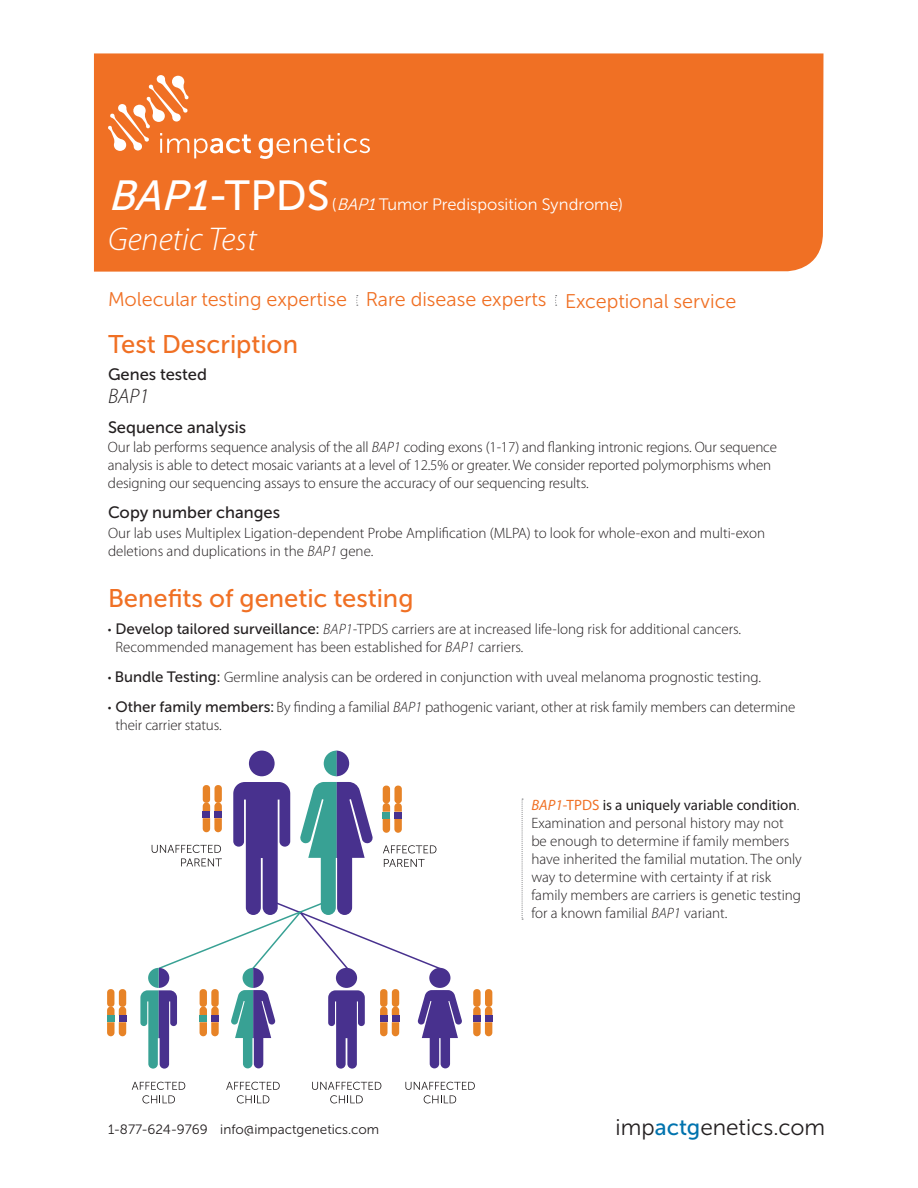
<style>
.page{position:relative;width:918px;height:1188px;background:#fff}
.page>*{position:absolute;margin:0;border:0;box-sizing:border-box;transform-origin:0 0}
.t1{font:42px "Museo Sans Cyrl 500";color:#fff}
.t2{font:italic 300 33px "Myriad Pro";color:#fff}
.t3{font:25.5px "Museo Sans Cyrl 500";color:#f07024}
.t4{font:22.65px "Museo Sans Cyrl 300";color:#231f20}
.t5{font:italic 300 21px "Myriad Pro";color:#231f20}
.t6{font:19.8px "Museo Sans Cyrl 300";color:#f07024}
.t7{font:16.5px "Museo Sans Cyrl 500";color:#231f20}
.t8{font:16.5px "Museo Sans Cyrl 300";color:#fff}
.t9{font:300 15px/18px "Myriad Pro";color:#231f20}
.t10{font:13.5px "Museo Sans Cyrl 300";color:#231f20}
.s1{font-style:italic}
.s2{font-family:"Museo Sans Cyrl 500";font-weight:400}
.s3{font-weight:400;font-style:italic;color:#f07024}
.s4{font-weight:400;color:#f07024}
.s5{font-weight:400}
.s6{font-family:"Museo Sans Cyrl 500";color:#0073ae}
</style>
<div class="page">
<svg style="left:249px;top:751px;width:26px;height:25px"></svg>
<svg style="left:324px;top:751px;width:25px;height:25px"></svg>
<div style="left:485px;top:1015px;width:7px;height:7px;background:#48318e"></div>
<svg style="left:473px;top:1007px;width:19px;height:8px"></svg>
<svg style="left:473px;top:1022px;width:19px;height:14px"></svg>
<div style="left:473px;top:1015px;width:8px;height:7px;background:#48318e"></div>
<div style="left:473px;top:989px;width:8px;height:18px;background:#e78327;border-radius:3px"></div>
<div style="left:485px;top:989px;width:7px;height:18px;background:#e78327;border-radius:3px"></div>
<div style="left:119px;top:1015px;width:7px;height:7px;background:#48318e"></div>
<svg style="left:107px;top:1007px;width:19px;height:8px"></svg>
<svg style="left:107px;top:1022px;width:19px;height:14px"></svg>
<div style="left:107px;top:1015px;width:8px;height:7px;background:#38a194"></div>
<div style="left:107px;top:989px;width:7px;height:18px;background:#e78327;border-radius:3px"></div>
<div style="left:119px;top:989px;width:7px;height:18px;background:#e78327;border-radius:3px"></div>
<svg style="left:140px;top:782px;width:322px;height:287px"></svg>
<svg style="left:312px;top:1082px;width:69px;height:21px"></svg>
<svg style="left:405px;top:1082px;width:70px;height:21px"></svg>
<svg style="left:226px;top:1082px;width:54px;height:21px"></svg>
<svg style="left:132px;top:1082px;width:53px;height:21px"></svg>
<div style="left:94px;top:53px;width:730px;height:219px;background:#f07024"></div>
<svg style="left:108px;top:75px;width:143px;height:83px;background:#f28544"></svg>
<svg style="left:259px;top:133px;width:111px;height:26px;background:#f28d50"></svg>
<svg style="left:356px;top:295px;width:2px;height:11px"></svg>
<svg style="left:555px;top:295px;width:2px;height:11px"></svg>
<svg style="left:522px;top:799px;width:1px;height:121px"></svg>
<h1 class="t1" style="left:108px;top:173px;width:223px"><span class="s1">BAP1</span>-TPDS</h1>
<p class="t8" style="left:332px;top:196px;width:292px">(<span class="s1">BAP1</span>Tumor Predisposition Syndrome)</p>
<h2 class="t2" style="left:108px;top:221px;width:150px">Genetic Test</h2>
<h3 class="t6" style="left:108px;top:289px;width:630px">Molecular testing expertise Rare disease experts Exceptional service</h3>
<h3 class="t3" style="left:108px;top:331px;width:192px">Test Description</h3>
<p class="t7" style="left:108px;top:366px;width:101px">Genes tested</p>
<h3 class="t5" style="left:108px;top:385px;width:43px">BAP1</h3>
<p class="t7" style="left:108px;top:418px;width:140px">Sequence analysis</p>
<p class="t9" style="left:108px;top:439px;width:671px">Our lab performs sequence analysis of the all <span class="s1">BAP1</span> coding exons (1-17) and flanking intronic regions. Our sequence analysis is able to detect mosaic variants at a level of 12.5% or greater. We consider reported polymorphisms when designing our sequencing assays to ensure the accuracy of our sequencing results.</p>
<p class="t7" style="left:108px;top:504px;width:174px">Copy number changes</p>
<p class="t9" style="left:108px;top:524px;width:659px">Our lab uses Multiplex Ligation-dependent Probe Amplification (MLPA) to look for whole-exon and multi-exon deletions and duplications in the <span class="s1">BAP1</span> gene.</p>
<h3 class="t3" style="left:108px;top:584px;width:307px">Benefits of genetic testing</h3>
<p class="t9" style="left:115px;top:620px;width:627px;text-indent:-8px">• <span class="s2">Develop tailored surveillance:</span> <span class="s1">BAP1-</span>TPDS carriers are at increased life-long risk for additional cancers.<br>Recommended management has been established for <span class="s1">BAP1</span> carriers<span class="s1">.</span></p>
<p class="t9" style="left:108px;top:668px;width:654px">• <span class="s2">Bundle Testing:</span> Germline analysis can be ordered in conjunction with uveal melanoma prognostic testing.</p>
<p class="t9" style="left:115px;top:698px;width:681px;text-indent:-8px">• <span class="s2">Other family members:</span> By finding a familial <span class="s1">BAP1</span> pathogenic variant, other at risk family members can determine their carrier status.</p>
<p class="t9" style="left:531px;top:796px;width:272px"><span class="s3">BAP1</span><span class="s4">-TPDS</span> <span class="s5">is a uniquely variable condition</span>.<br>Examination and personal history may not be enough to determine if family members have inherited the familial mutation. The only way to determine with certainty if at risk family members are carriers is genetic testing for a known familial <span class="s1">BAP1</span> variant.</p>
<p class="t10" style="left:108px;top:1122px;width:273px">1-877-624-9769 info@impactgenetics.com</p>
<h3 class="t4" style="left:616px;top:1115px;width:211px">imp<span class="s6">actg</span>enetics.com</h3>
</div>
